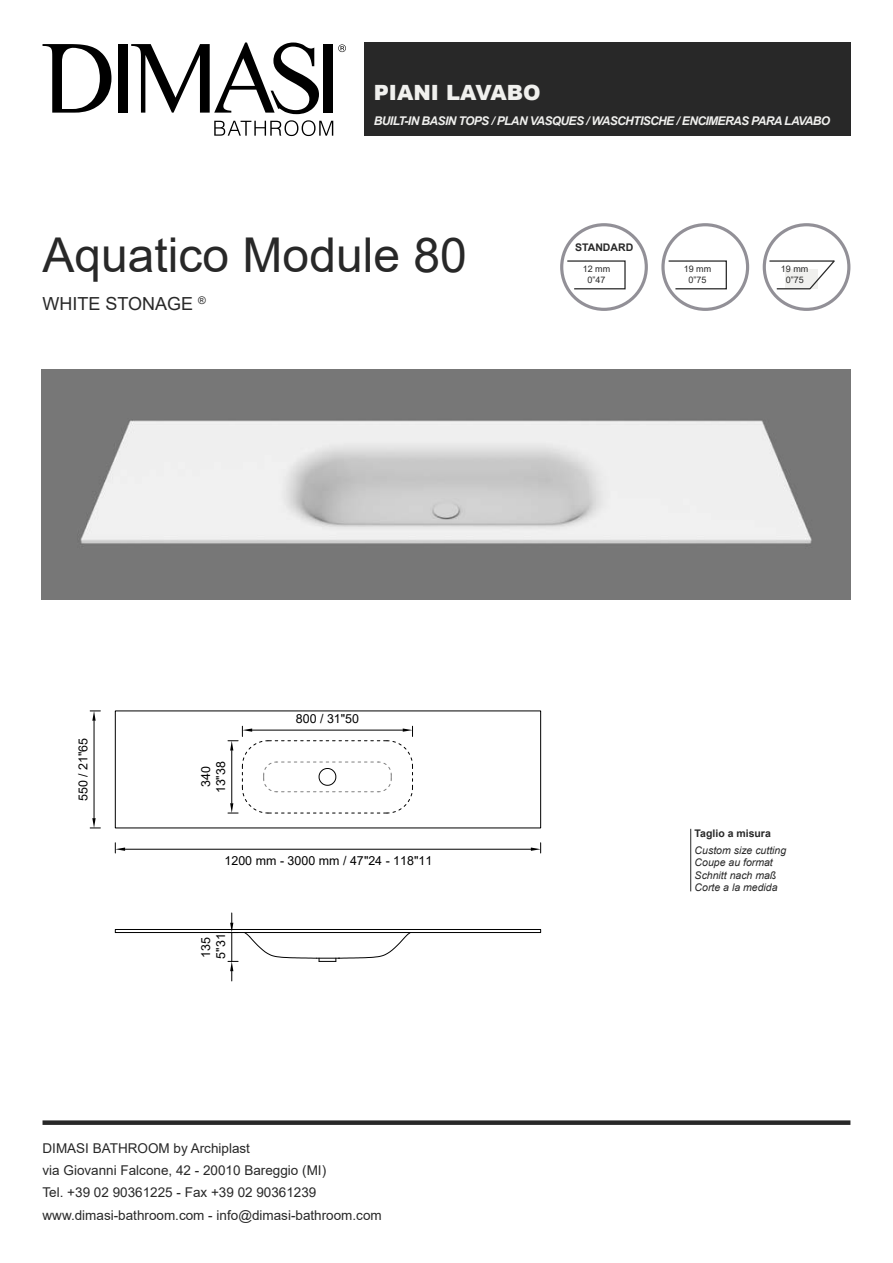
<style>
.page{position:relative;width:893px;height:1263px;background:#fff}
.page>*{position:absolute;margin:0;border:0;box-sizing:border-box;transform-origin:0 0}
.t1{font:48px "Arial";color:#282828}
.t2{font:900 21px "Arial";color:#f0f0ee}
.t3{font:18px "Arial";color:#282828}
.t4{font:13.5px/22.2px "Arial";color:#282828}
.t5{font:12.45px/14.9px "Arial";color:#000;text-align:center}
.t6{font:italic 700 12px "Arial";letter-spacing:-.05em;color:#f0f0ee}
.t7{font:italic 10.5px/12.6px "Arial";color:#282828}
.t8{font:700 10.5px "Arial";color:#282828}
.t9{font:9px/10.8px "Arial";color:#282828;text-align:center}
</style>
<div class="page">
<svg style="left:89px;top:710px;width:453px;height:272px"></svg>
<div style="left:115px;top:929px;width:426px;height:4px;border:1px solid #000"></div>
<hr style="left:94px;top:721px;width:1px;height:97px;background:#000">
<svg style="left:90px;top:711px;width:10px;height:10px"></svg>
<svg style="left:90px;top:818px;width:10px;height:11px"></svg>
<hr style="left:125px;top:849px;width:406px;height:1px;background:#000">
<svg style="left:115px;top:843px;width:10px;height:10px"></svg>
<svg style="left:531px;top:843px;width:10px;height:10px"></svg>
<svg style="left:228px;top:726px;width:185px;height:88px"></svg>
<svg style="left:228px;top:913px;width:183px;height:68px"></svg>
<img style="left:42px;top:370px;width:808px;height:230px">
<hr style="left:690px;top:829px;width:1px;height:62px;background:#282828">
<div style="left:560px;top:223px;width:88px;height:88px;border:3px solid #929097;border-radius:50%"></div>
<svg style="left:566px;top:260px;width:60px;height:30px"></svg>
<div style="left:661px;top:223px;width:88px;height:88px;border:3px solid #929097;border-radius:50%"></div>
<svg style="left:667px;top:260px;width:60px;height:30px"></svg>
<div style="left:763px;top:223px;width:87px;height:88px;border:3px solid #929097;border-radius:50%"></div>
<svg style="left:769px;top:260px;width:66px;height:30px"></svg>
<div style="left:43px;top:1120px;width:807px;height:5px;background:#282828"></div>
<div style="left:324px;top:44px;width:9px;height:69px;background:#000"></div>
<svg style="left:43px;top:44px;width:68px;height:69px"></svg>
<div style="left:118px;top:44px;width:10px;height:69px;background:#000"></div>
<svg style="left:131px;top:43px;width:188px;height:71px"></svg>
<svg style="left:214px;top:120px;width:119px;height:16px"></svg>
<svg style="left:338px;top:44px;width:8px;height:8px"></svg>
<div style="left:364px;top:43px;width:486px;height:93px;background:#282828"></div>
<h2 class="t2" style="left:374px;top:78px;width:168px">PIANI LAVABO</h2>
<p class="t6" style="left:374px;top:113px;width:458px">BUILT-IN BASIN TOPS / PLAN VASQUES / WASCHTISCHE / ENCIMERAS PARA LAVABO</p>
<h1 class="t1" style="left:43px;top:222px;width:426px">Aquatico Module 80</h1>
<h3 class="t3" style="left:43px;top:292px;width:165px">WHITE STONAGE <sup>®</sup></h3>
<p class="t8" style="left:575px;top:240px;width:60px">STANDARD</p>
<p class="t9" style="left:583px;top:263px;width:29px">12 mm<br>0”47</p>
<p class="t9" style="left:684px;top:263px;width:29px">19 mm<br>0”75</p>
<p class="t9" style="left:781px;top:263px;width:29px">19 mm<br>0”75</p>
<p class="t5" style="left:76px;top:801px;width:65px;rotate:-90deg">550 / 21"65</p>
<p class="t5" style="left:198px;top:793px;width:34px;rotate:-90deg">340<br>13"38</p>
<p class="t5" style="left:296px;top:711px;width:65px">800 / 31"50</p>
<p class="t5" style="left:224px;top:853px;width:209px">1200 mm - 3000 mm / 47"24 - 118"11</p>
<p class="t5" style="left:198px;top:959px;width:27px;text-align:left;rotate:-90deg">135<br>5"31</p>
<p class="t4" style="left:43px;top:1137px;width:341px">DIMASI BATHROOM by Archiplast<br>via Giovanni Falcone, 42 - 20010 Bareggio (MI)<br>Tel. +39 02 90361225 - Fax +39 02 90361239 www.dimasi-bathroom.com - info@dimasi-bathroom.com</p>
<p class="t8" style="left:695px;top:826px;width:78px">Taglio a misura</p>
<p class="t7" style="left:695px;top:844px;width:93px">Custom size cutting<br>Coupe au format<br>Schnitt nach maß<br>Corte a la medida</p>
</div>
